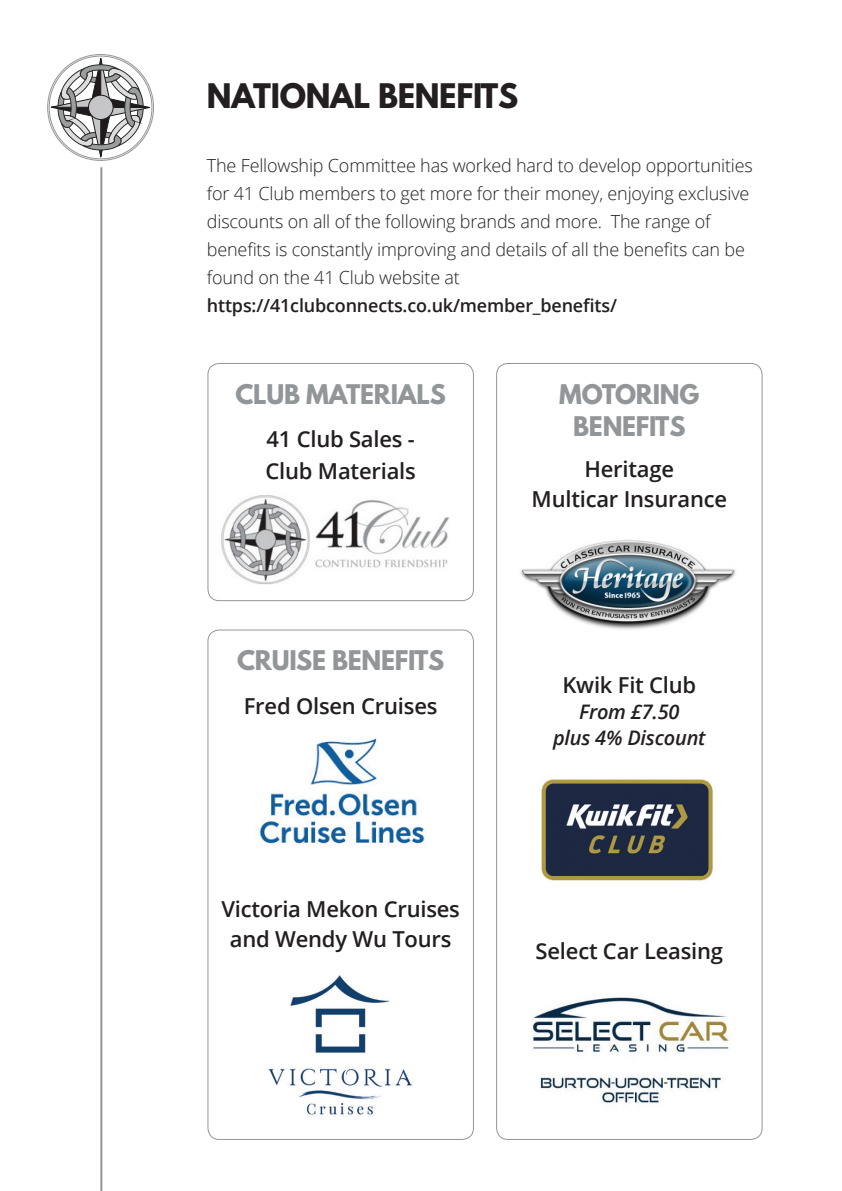
<style>
.page{position:relative;width:842px;height:1191px;background:#fff}
.page>*{position:absolute;margin:0;border:0;box-sizing:border-box;transform-origin:0 0}
.t1{font:700 30px "League Spartan";letter-spacing:-.01em;color:#231f20}
.t2{font:700 24px/32px "League Spartan";letter-spacing:-.01em;color:#929698;text-align:center}
.t3{font:600 22px/30px "Open Sans";letter-spacing:-.01em;color:#231f20;text-align:center}
.t4{font:italic 600 20px/26px "Open Sans";letter-spacing:-.01em;color:#231f20;text-align:center}
.t5{font:300 18px/28px "Open Sans";letter-spacing:-.01em;color:#231f20}
.t6{font:600 18px "Open Sans";letter-spacing:-.01em;color:#231f20}
</style>
<div class="page">
<div style="left:207px;top:629px;width:267px;height:511px;border:1px solid #929698;border-radius:11px"></div>
<img style="left:209px;top:495px;width:262px;height:103px">
<svg style="left:47px;top:54px;width:107px;height:107px"></svg>
<hr style="left:100px;top:167px;width:2px;height:1024px;background:#929698">
<img style="left:259px;top:738px;width:167px;height:107px">
<img style="left:268px;top:975px;width:144px;height:141px">
<div style="left:207px;top:363px;width:267px;height:238px;border:1px solid #929698;border-radius:11px"></div>
<img style="left:520px;top:540px;width:216px;height:90px">
<img style="left:532px;top:997px;width:198px;height:106px">
<img style="left:541px;top:779px;width:172px;height:102px">
<h1 class="t1" style="left:207px;top:72px;width:313px">NATIONAL BENEFITS</h1>
<p class="t5" style="left:207px;top:151px;width:547px">The Fellowship Committee has worked hard to develop opportunities for 41 Club members to get more for their money, enjoying exclusive discounts on all of the following brands and more. The range of benefits is constantly improving and details of all the benefits can be found on the 41 Club website at</p>
<p class="t6" style="left:207px;top:293px;width:412px">https://41clubconnects.co.uk/member_benefits/</p>
<h2 class="t2" style="left:235px;top:377px;width:212px">CLUB MATERIALS</h2>
<p class="t3" style="left:266px;top:422px;width:152px;line-height:32px;text-align:left">41 Club Sales -<br>Club Materials</p>
<h2 class="t2" style="left:237px;top:644px;width:209px">CRUISE BENEFITS</h2>
<p class="t3" style="left:244px;top:690px;width:195px">Fred Olsen Cruises</p>
<p class="t3" style="left:221px;top:894px;width:240px">Victoria Mekon Cruises and Wendy Wu Tours</p>
<h2 class="t2" style="left:559px;top:377px;width:142px">MOTORING<br>BENEFITS</h2>
<p class="t3" style="left:532px;top:453px;width:197px">Heritage<br>Multicar Insurance</p>
<p class="t3" style="left:562px;top:669px;width:135px">Kwik Fit Club</p>
<p class="t4" style="left:553px;top:698px;width:154px">From £7.50<br>plus 4% Discount</p>
<p class="t3" style="left:536px;top:935px;width:189px">Select Car Leasing</p>
</div>
